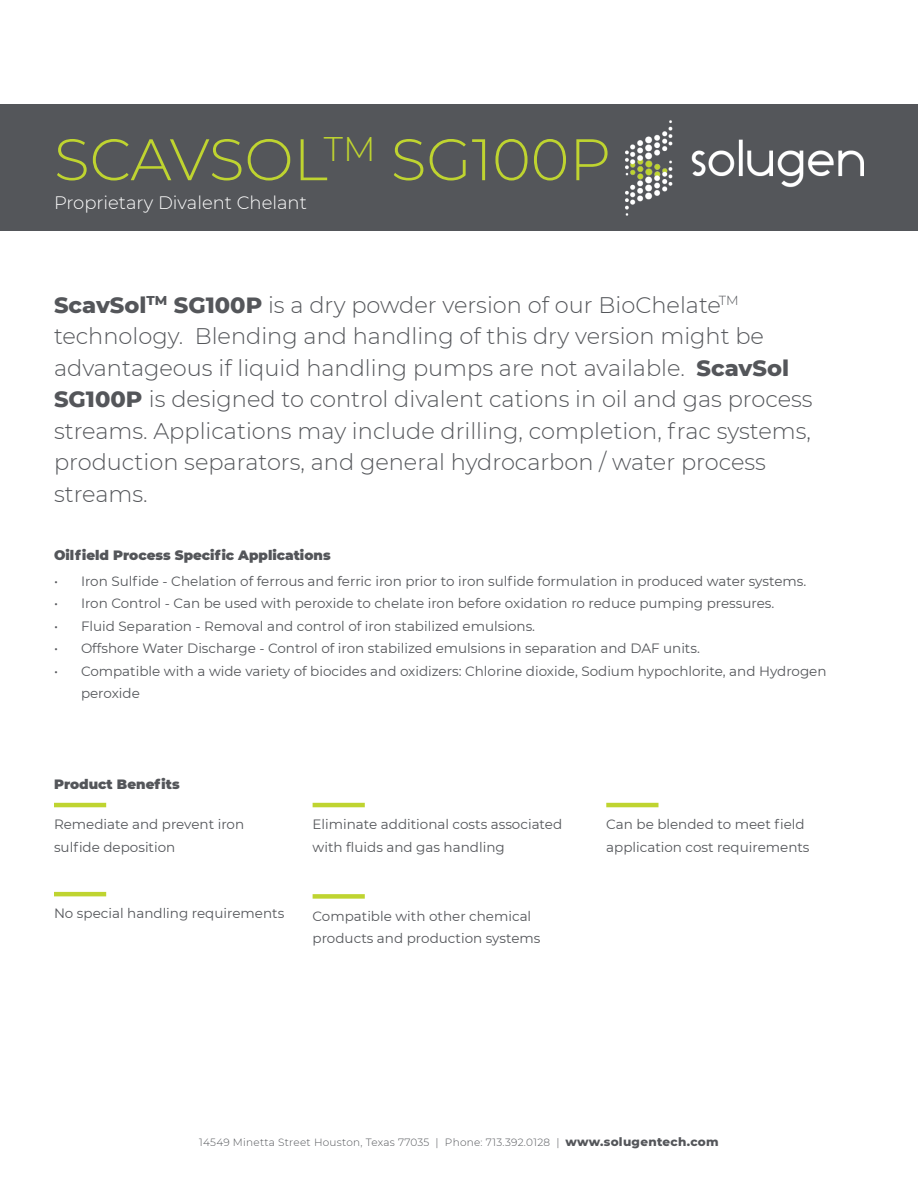
<style>
.page{position:relative;width:918px;height:1188px;background:#fff}
.page>*{position:absolute;margin:0;border:0;box-sizing:border-box;transform-origin:0 0}
.t1{font:300 58.5px "Montserrat";color:#bfd430}
.t2{font:300 22.5px/31.5px "Montserrat";color:#54565a}
.t3{font:300 18px "Montserrat";color:#fff}
.t4{font:13.5px/22.5px "Montserrat";color:#54565a}
.t5{font:900 13.5px "Montserrat";color:#54565a}
.t6{font:300 10.5px "Montserrat";letter-spacing:.025em;color:#54565a}
.s1{font-weight:800}
.s2{font-weight:800;font-size:12px}
</style>
<div class="page">
<div style="left:0;top:104px;width:918px;height:127px;background:#54565a"></div>
<img style="left:626px;top:120px;width:238px;height:95px">
<hr style="left:54px;top:803px;width:52px;height:4px;background:#bfd430">
<hr style="left:313px;top:803px;width:52px;height:4px;background:#bfd430">
<hr style="left:606px;top:803px;width:53px;height:4px;background:#bfd430">
<hr style="left:54px;top:892px;width:52px;height:4px;background:#bfd430">
<div style="left:313px;top:894px;width:52px;height:5px;background:#bfd430"></div>
<h1 class="t1" style="left:54px;top:120px;width:559px">SCAVSOL<sup>TM</sup> SG100P</h1>
<h3 class="t3" style="left:54px;top:191px;width:254px">Proprietary Divalent Chelant</h3>
<p class="t2" style="left:54px;top:288px;width:760px"><span class="s1">ScavSol</span><sup>TM</sup> <span class="s1">SG100P</span> is a dry powder version of our BioChelate<sup>TM </sup>technology. Blending and handling of this dry version might be advantageous if liquid handling pumps are not available. <span class="s1">ScavSol SG100P</span> is designed to control divalent cations in oil and gas process streams. Applications may include drilling, completion, frac systems, production separators, and general hydrocarbon / water process streams.</p>
<p class="t5" style="left:54px;top:545px;width:278px">Oilfield Process Specific Applications</p>
<p class="t4" style="left:54px;top:569px;width:754px">• Iron Sulfide - Chelation of ferrous and ferric iron prior to iron sulfide formulation in produced water systems.</p>
<p class="t4" style="left:54px;top:592px;width:722px">• Iron Control - Can be used with peroxide to chelate iron before oxidation ro reduce pumping pressures.</p>
<p class="t4" style="left:54px;top:614px;width:483px">• Fluid Separation - Removal and control of iron stabilized emulsions.</p>
<p class="t4" style="left:54px;top:637px;width:647px">• Offshore Water Discharge - Control of iron stabilized emulsions in separation and DAF units.</p>
<p class="t4" style="left:81px;top:659px;width:747px;text-indent:-27px">• Compatible with a wide variety of biocides and oxidizers: Chlorine dioxide, Sodium hypochlorite, and Hydrogen peroxide</p>
<p class="t5" style="left:54px;top:774px;width:127px">Product Benefits</p>
<p class="t4" style="left:54px;top:813px;width:192px">Remediate and prevent iron sulfide deposition</p>
<p class="t4" style="left:313px;top:813px;width:251px">Eliminate additional costs associated with fluids and gas handling</p>
<p class="t4" style="left:606px;top:813px;width:205px">Can be blended to meet field application cost requirements</p>
<p class="t4" style="left:54px;top:902px;width:232px">No special handling requirements</p>
<p class="t4" style="left:313px;top:904px;width:229px">Compatible with other chemical products and production systems</p>
<p class="t6" style="left:199px;top:1135px;width:521px">14549 Minetta Street Houston, Texas 77035 | Phone: 713.392.0128 | <span class="s2">www.solugentech.com</span></p>
</div>
